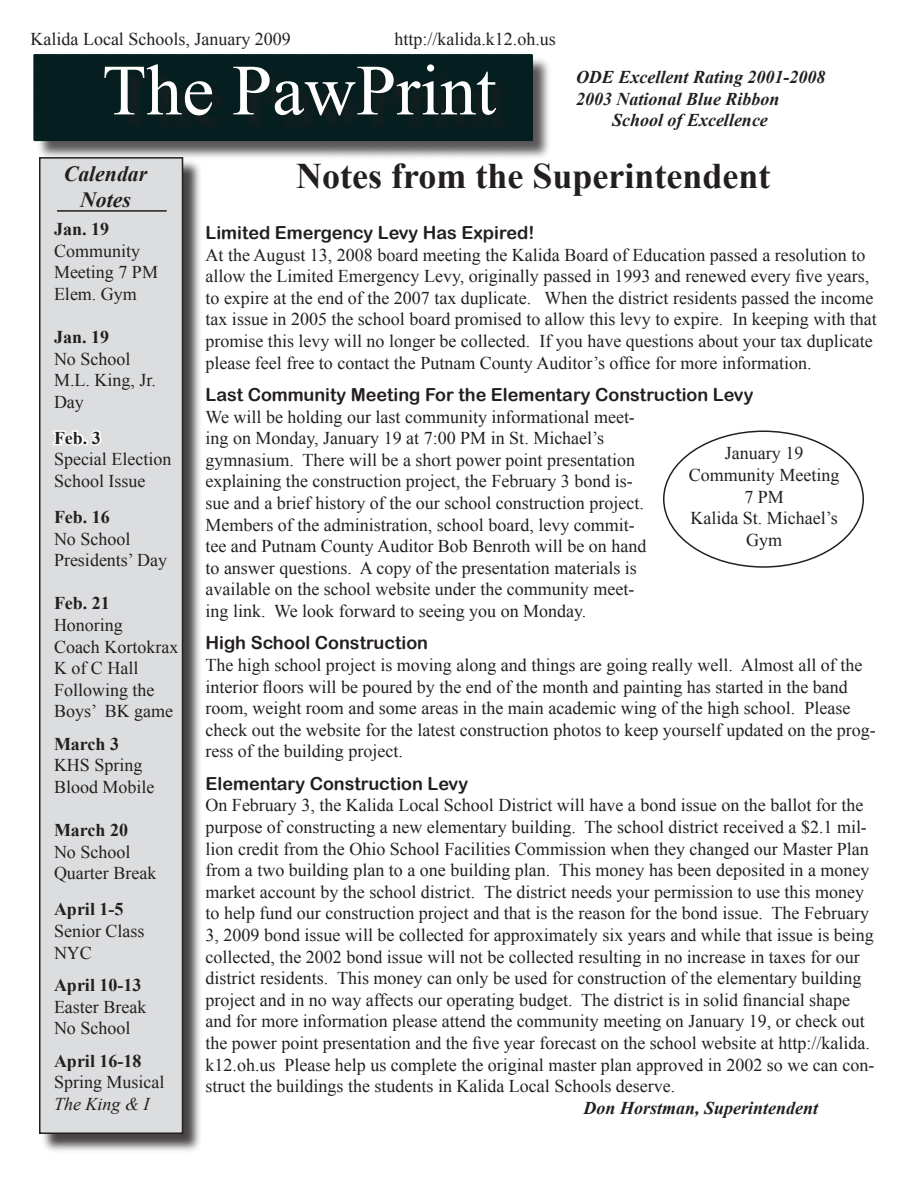
<style>
.page{position:relative;width:918px;height:1188px;background:#fff}
.page>*{position:absolute;margin:0;border:0;box-sizing:border-box;transform-origin:0 0}
.Body_text{font:72px "Times New Roman";color:#fff}
.t1{font:700 36px "Times New Roman";color:#231f20}
.Headline{font:italic 700 21.75px "Times New Roman";color:#231f20}
.Headline-2{font:18px/21.6px "Times New Roman";color:#231f20}
.t2{font:18px "Arial Rounded MT Bold";color:#231f20}
.Headline-3{font:italic 700 18px "Times New Roman";color:#231f20}
.t3{font:700 18px "Times New Roman";color:#231f20}
.t4{font:italic 18px "Times New Roman";color:#231f20}
</style>
<div class="page">
<div style="left:40px;top:159px;width:162px;height:995px;background:#231f20;opacity:.84"></div>
<div style="left:40px;top:158px;width:143px;height:975px;background:#dcdddf"></div>
<div style="left:39px;top:157px;width:144px;height:977px;border:2px solid #231f20"></div>
<hr style="left:57px;top:210px;width:110px;height:2px;background:#231f20">
<div style="left:35px;top:56px;width:518px;height:105px;background:#231f20;opacity:.75"></div>
<div style="left:33px;top:54px;width:500px;height:87px;background:#051e1f"></div>
<div style="left:105px;top:66px;width:410px;height:70px;background:#071e1f"></div>
<hr style="left:574px;top:281px;width:228px;height:3px;background:#20100f">
<svg style="left:53px;top:430px;width:49px;height:16px"></svg>
<p class="Headline-2" style="left:31px;top:28px;width:262px">Kalida Local Schools, January 2009</p>
<p class="Headline-2" style="left:394px;top:28px;width:163px">http://kalida.k12.oh.us</p>
<p class="Body_text" style="left:102px;top:42px;width:395px">The PawPrint</p>
<p class="Headline-3" style="left:576px;top:65px;width:251px">ODE Excellent Rating 2001-2008</p>
<p class="Headline-3" style="left:576px;top:86px;width:205px">2003 National Blue Ribbon</p>
<p class="Headline-3" style="left:612px;top:108px;width:157px">School of Excellence</p>
<p class="Headline" style="left:64px;top:159px;width:85px">Calendar</p>
<p class="Headline" style="left:80px;top:185px;width:52px">Notes</p>
<p class="t3" style="left:54px;top:217px;width:57px">Jan. 19</p>
<p class="Headline-2" style="left:54px;top:240px;width:88px">Community</p>
<p class="Headline-2" style="left:54px;top:261px;width:106px">Meeting 7 PM</p>
<p class="Headline-2" style="left:54px;top:283px;width:84px">Elem. Gym</p>
<p class="t3" style="left:54px;top:325px;width:57px">Jan. 19</p>
<p class="Headline-2" style="left:54px;top:348px;width:78px">No School</p>
<p class="Headline-2" style="left:54px;top:369px;width:104px">M.L. King, Jr.<br>Day</p>
<p class="t3" style="left:54px;top:425px;width:48px">Feb. 3</p>
<p class="Headline-2" style="left:54px;top:448px;width:119px">Special Election</p>
<p class="Headline-2" style="left:54px;top:470px;width:93px">School Issue</p>
<p class="t3" style="left:54px;top:505px;width:57px">Feb. 16</p>
<p class="Headline-2" style="left:54px;top:528px;width:78px">No School</p>
<p class="Headline-2" style="left:54px;top:549px;width:115px">Presidents’ Day</p>
<p class="t3" style="left:54px;top:591px;width:57px">Feb. 21</p>
<p class="Headline-2" style="left:54px;top:614px;width:70px">Honoring</p>
<p class="Headline-2" style="left:54px;top:636px;width:126px">Coach Kortokrax</p>
<p class="Headline-2" style="left:54px;top:657px;width:86px">K of C Hall</p>
<p class="Headline-2" style="left:54px;top:679px;width:102px">Following the</p>
<p class="Headline-2" style="left:54px;top:700px;width:121px">Boys’ BK game</p>
<p class="t3" style="left:54px;top:731px;width:67px">March 3</p>
<p class="Headline-2" style="left:54px;top:754px;width:90px">KHS Spring</p>
<p class="Headline-2" style="left:54px;top:776px;width:102px">Blood Mobile</p>
<p class="t3" style="left:54px;top:818px;width:76px">March 20</p>
<p class="Headline-2" style="left:54px;top:841px;width:78px">No School</p>
<p class="Headline-2" style="left:54px;top:862px;width:104px">Quarter Break</p>
<p class="t3" style="left:54px;top:897px;width:71px">April 1-5</p>
<p class="Headline-2" style="left:54px;top:920px;width:92px">Senior Class</p>
<p class="Headline-2" style="left:54px;top:942px;width:39px">NYC</p>
<p class="t3" style="left:54px;top:973px;width:89px">April 10-13</p>
<p class="Headline-2" style="left:54px;top:996px;width:94px">Easter Break</p>
<p class="Headline-2" style="left:54px;top:1017px;width:78px">No School</p>
<p class="t3" style="left:54px;top:1048px;width:89px">April 16-18</p>
<p class="Headline-2" style="left:54px;top:1071px;width:112px">Spring Musical</p>
<p class="t4" style="left:54px;top:1091px;width:97px">The King &amp; I</p>
<p class="t1" style="left:296px;top:151px;width:476px">Notes from the Superintendent</p>
<p class="t2" style="left:206px;top:222px;width:330px">Limited Emergency Levy Has Expired!</p>
<p class="Headline-2" style="left:206px;top:243px;width:673px">At the August 13, 2008 board meeting the Kalida Board of Education passed a resolution to allow the Limited Emergency Levy, originally passed in 1993 and renewed every five years, to expire at the end of the 2007 tax duplicate. When the district residents passed the income tax issue in 2005 the school board promised to allow this levy to expire. In keeping with that promise this levy will no longer be collected. If you have questions about your tax duplicate please feel free to contact the Putnam County Auditor’s office for more information.</p>
<p class="t2" style="left:206px;top:384px;width:549px">Last Community Meeting For the Elementary Construction Levy</p>
<p class="Headline-2" style="left:206px;top:405px;width:442px">We will be holding our last community informational meet&shy;ing on Monday, January 19 at 7:00 PM in St. Michael’s gymnasium. There will be a short power point presentation explaining the construction project, the February 3 bond is&shy;sue and a brief history of the our school construction project.<br>Members of the administration, school board, levy commit&shy;tee and Putnam County Auditor Bob Benroth will be on hand to answer questions. A copy of the presentation materials is available on the school website under the community meet&shy;ing link. We look forward to seeing you on Monday.</p>
<p class="t2" style="left:206px;top:632px;width:224px">High School Construction</p>
<p class="Headline-2" style="left:206px;top:654px;width:672px">The high school project is moving along and things are going really well. Almost all of the interior floors will be poured by the end of the month and painting has started in the band room, weight room and some areas in the main academic wing of the high school. Please check out the website for the latest construction photos to keep yourself updated on the prog&shy;ress of the building project.</p>
<p class="t2" style="left:206px;top:773px;width:264px">Elementary Construction Levy</p>
<p class="Headline-2" style="left:206px;top:794px;width:670px">On February 3, the Kalida Local School District will have a bond issue on the ballot for the purpose of constructing a new elementary building. The school district received a $2.1 mil&shy;lion credit from the Ohio School Facilities Commission when they changed our Master Plan from a two building plan to a one building plan. This money has been deposited in a money market account by the school district. The district needs your permission to use this money to help fund our construction project and that is the reason for the bond issue. The February 3, 2009 bond issue will be collected for approximately six years and while that issue is being collected, the 2002 bond issue will not be collected resulting in no increase in taxes for our district residents. This money can only be used for construction of the elementary building project and in no way affects our operating budget. The district is in solid financial shape and for more information please attend the community meeting on January 19, or check out the power point presentation and the five year forecast on the school website at http://kalida. k12.oh.us Please help us complete the original master plan approved in 2002 so we can con&shy;struct the buildings the students in Kalida Local Schools deserve.</p>
<p class="Headline-3" style="left:584px;top:1095px;width:236px">Don Horstman, Superintendent</p>
<p class="Headline-2" style="left:725px;top:442px;width:80px">January 19</p>
<p class="Headline-2" style="left:689px;top:464px;width:152px">Community Meeting</p>
<p class="Headline-2" style="left:744px;top:486px;width:41px">7 PM</p>
<p class="Headline-2" style="left:690px;top:507px;width:149px;text-align:center">Kalida St. Michael’s<br>Gym</p>
</div>
